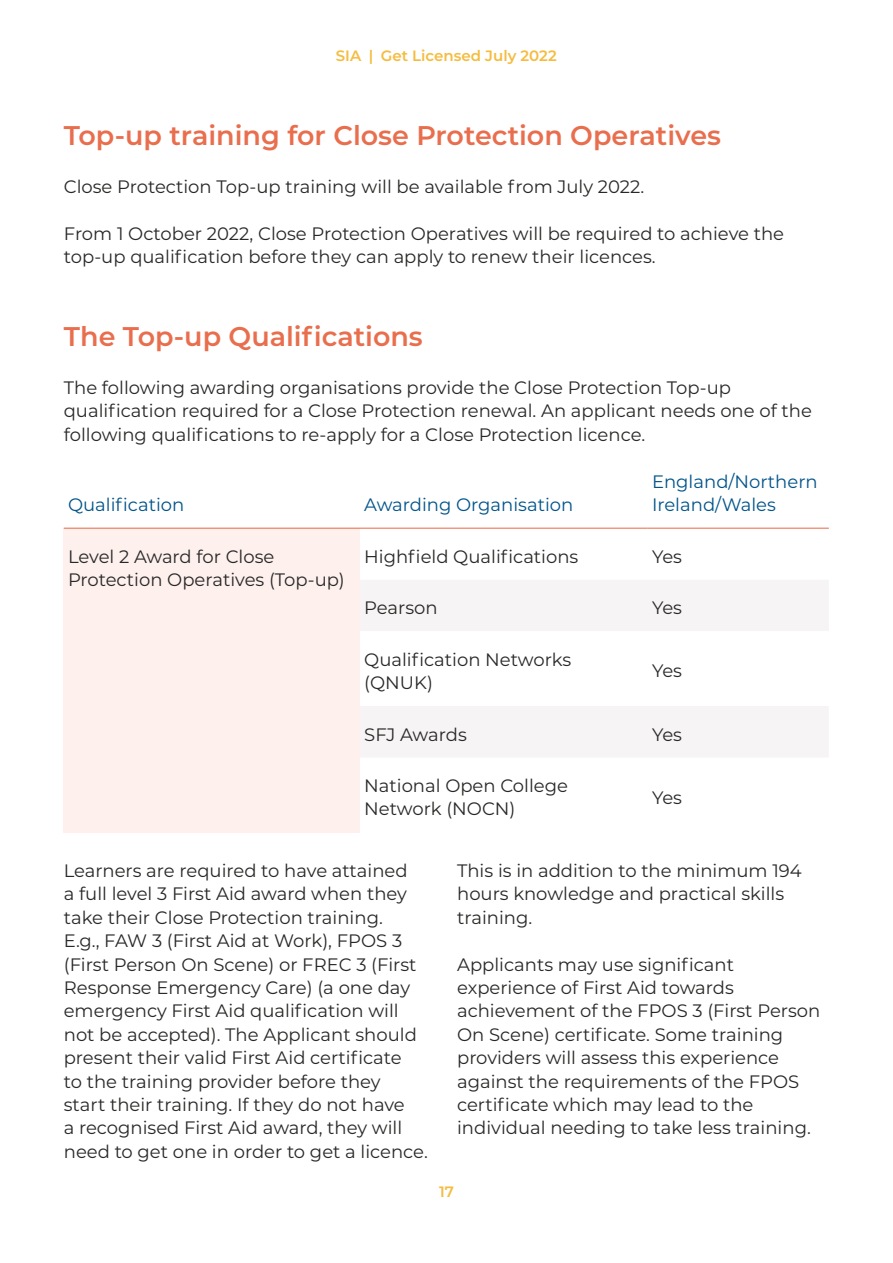
<style>
.page{position:relative;width:893px;height:1263px;background:#fff}
.page>*{position:absolute;margin:0;border:0;box-sizing:border-box;transform-origin:0 0}
.H2_1_column{font:600 27px "Montserrat";color:#e96e4d}
.Body{font:18px/23.4px "Montserrat";color:#282827}
.Body_1_column{font:18px/23.4px "Montserrat";color:#282827}
.Table{font:18px/23.4px "Montserrat";color:#282827}
.Table_header{font:18px/23.4px "Montserrat";color:#00548a}
.t1{font:600 15px "Montserrat";color:#f5bc3f}
</style>
<div class="page">
<div style="left:64px;top:528px;width:296px;height:304px;background:#fdf0ed"></div>
<div style="left:360px;top:580px;width:468px;height:51px;background:#f6f4f4"></div>
<div style="left:360px;top:706px;width:468px;height:51px;background:#f6f4f4"></div>
<hr style="left:64px;top:528px;width:296px;height:1px;background:#e96e4d">
<hr style="left:360px;top:528px;width:288px;height:1px;background:#e96e4d">
<hr style="left:648px;top:528px;width:181px;height:1px;background:#e96e4d">
<p class="t1" style="left:336px;top:45px;width:222px">SIA | Get Licensed July 2022</p>
<h3 class="H2_1_column" style="left:64px;top:116px;width:659px">Top-up training for Close Protection Operatives</h3>
<p class="Body_1_column" style="left:64px;top:174px;width:582px">Close Protection Top-up training will be available from July 2022.</p>
<p class="Body_1_column" style="left:64px;top:221px;width:722px">From 1 October 2022, Close Protection Operatives will be required to achieve the top-up qualification before they can apply to renew their licences.</p>
<h3 class="H2_1_column" style="left:64px;top:317px;width:361px">The Top-up Qualifications</h3>
<p class="Body_1_column" style="left:64px;top:375px;width:750px">The following awarding organisations provide the Close Protection Top-up qualification required for a Close Protection renewal. An applicant needs one of the following qualifications to re-apply for a Close Protection licence.</p>
<p class="Table_header" style="left:68px;top:492px;width:118px">Qualification</p>
<p class="Table_header" style="left:364px;top:492px;width:211px">Awarding Organisation</p>
<p class="Table_header" style="left:652px;top:469px;width:167px">England/Northern<br>Ireland/Wales</p>
<p class="Table" style="left:68px;top:544px;width:278px">Level 2 Award for Close<br>Protection Operatives (Top-up)</p>
<p class="Table" style="left:364px;top:544px;width:216px">Highfield Qualifications</p>
<p class="Table" style="left:652px;top:544px;width:32px">Yes</p>
<p class="Table" style="left:364px;top:595px;width:75px">Pearson</p>
<p class="Table" style="left:652px;top:595px;width:32px">Yes</p>
<p class="Table" style="left:364px;top:647px;width:208px">Qualification Networks (QNUK)</p>
<p class="Table" style="left:652px;top:659px;width:32px">Yes</p>
<p class="Table" style="left:364px;top:722px;width:104px">SFJ Awards</p>
<p class="Table" style="left:652px;top:722px;width:32px">Yes</p>
<p class="Table" style="left:364px;top:773px;width:205px">National Open College<br>Network (NOCN)</p>
<p class="Table" style="left:652px;top:785px;width:32px">Yes</p>
<p class="Body" style="left:64px;top:858px;width:366px">Learners are required to have attained<br>a full level 3 First Aid award when they take their Close Protection training.<br>E.g., FAW 3 (First Aid at Work), FPOS 3 (First Person On Scene) or FREC 3 (First Response Emergency Care) (a one day emergency First Aid qualification will not be accepted). The Applicant should present their valid First Aid certificate<br>to the training provider before they<br>start their training. If they do not have<br>a recognised First Aid award, they will need to get one in order to get a licence.</p>
<p class="Body" style="left:457px;top:858px;width:346px">This is in addition to the minimum 194 hours knowledge and practical skills training.</p>
<p class="Body" style="left:457px;top:952px;width:365px">Applicants may use significant experience of First Aid towards achievement of the FPOS 3 (First Person On Scene) certificate. Some training providers will assess this experience against the requirements of the FPOS certificate which may lead to the individual needing to take less training.</p>
<p class="t1" style="left:439px;top:1181px;width:16px">17</p>
</div>
